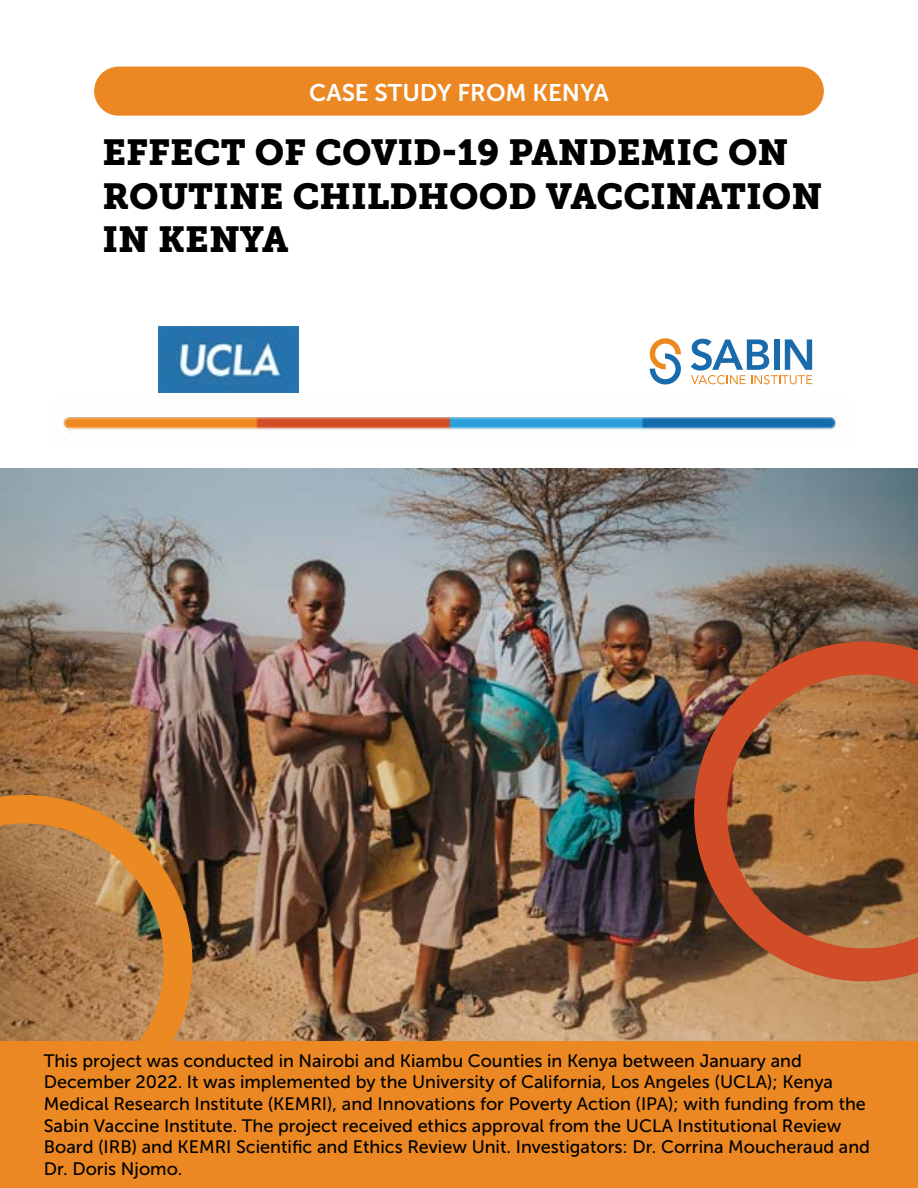
<style>
.page{position:relative;width:918px;height:1188px;background:#fff}
.page>*{position:absolute;margin:0;border:0;box-sizing:border-box;transform-origin:0 0}
.t1{font:36px/43.2px "Museo Slab 900";color:#000}
.t2{font:24px "Museo Sans 700";color:#fff}
.t3{font:18px/21.6px "Museo Sans 500";color:#000}
</style>
<div class="page">
<img style="left:0;top:469px;width:918px;height:573px">
<img style="left:158px;top:327px;width:141px;height:66px">
<div style="left:0;top:1042px;width:918px;height:146px;background:#eb8823"></div>
<svg style="left:0;top:795px;width:192px;height:247px;background:#ad7841"></svg>
<svg style="left:694px;top:642px;width:224px;height:339px;background:#a15f36"></svg>
<div style="left:94px;top:67px;width:730px;height:49px;background:#eb8823;border-radius:25px"></div>
<svg style="left:691px;top:339px;width:121px;height:45px"></svg>
<svg style="left:650px;top:338px;width:31px;height:46px"></svg>
<img style="left:63px;top:416px;width:774px;height:17px">
<h2 class="t2" style="left:309px;top:80px;width:301px">CASE STUDY FROM KENYA</h2>
<h1 class="t1" style="left:103px;top:131px;width:721px">EFFECT OF COVID-19 PANDEMIC ON<br>ROUTINE CHILDHOOD VACCINATION<br>IN KENYA</h1>
<p class="t3" style="left:44px;top:1050px;width:828px">This project was conducted in Nairobi and Kiambu Counties in Kenya between January and December 2022. It was implemented by the University of California, Los Angeles (UCLA); Kenya Medical Research Institute (KEMRI), and Innovations for Poverty Action (IPA); with funding from the Sabin Vaccine Institute. The project received ethics approval from the UCLA Institutional Review Board (IRB) and KEMRI Scientific and Ethics Review Unit. Investigators: Dr. Corrina Moucheraud and Dr. Doris Njomo.</p>
</div>
